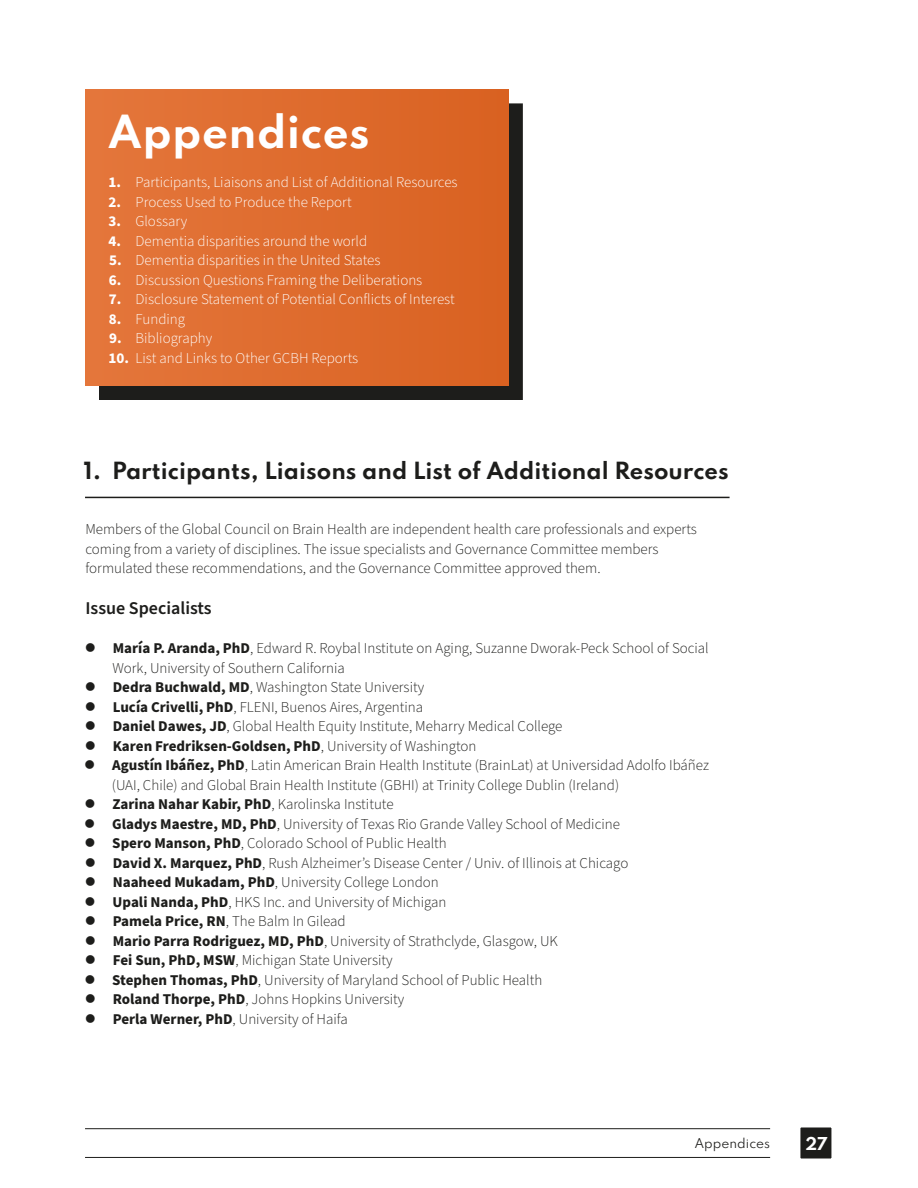
<style>
.page{position:relative;width:918px;height:1188px;background:#fff}
.page>*{position:absolute;margin:0;border:0;box-sizing:border-box;transform-origin:0 0}
.t1{font:700 40.5px "Spartan";letter-spacing:.01em;color:#fff}
.t2{font:700 21px "Spartan";color:#1d1d1b}
.t3{font:600 18px "Source Sans Pro";color:#1d1d1b}
.t4{font:700 15.75px "Spartan";color:#fff}
.t5{font:300 15px/19.5px "Source Sans Pro";color:#1d1d1b}
.t6{font:300 15px "Source Sans Pro";color:#fff}
.t7{font:12px "Spartan";color:#1d1d1b}
.s1{font-weight:700}
</style>
<div class="page">
<hr style="left:85px;top:497px;width:645px;height:1px;background:#1d1d1b">
<div style="left:99px;top:103px;width:424px;height:297px;background:#1d1d1b"></div>
<div style="left:85px;top:90px;width:424px;height:296px;background:linear-gradient(to right,#e4763c,#d96121)"></div>
<div style="left:800px;top:1127px;width:32px;height:32px;background:#1d1d1b"></div>
<div style="left:799px;top:1126px;width:34px;height:34px;border:2px solid #fff"></div>
<hr style="left:85px;top:1157px;width:685px;height:1px;background:#1d1d1b">
<hr style="left:85px;top:1128px;width:685px;height:1px;background:#1d1d1b">
<h1 class="t1" style="left:108px;top:101px;width:263px">Appendices</h1>
<p class="t6" style="left:109px;top:172px;width:351px"><span class="s1">1.</span> Participants, Liaisons and List of Additional Resources</p>
<p class="t6" style="left:109px;top:192px;width:245px"><span class="s1">2.</span> Process Used to Produce the Report</p>
<p class="t6" style="left:109px;top:211px;width:80px"><span class="s1">3.</span> Glossary</p>
<p class="t6" style="left:108px;top:231px;width:260px"><span class="s1">4.</span> Dementia disparities around the world</p>
<p class="t6" style="left:109px;top:250px;width:273px"><span class="s1">5.</span> Dementia disparities in the United States</p>
<p class="t6" style="left:109px;top:270px;width:315px"><span class="s1">6.</span> Discussion Questions Framing the Deliberations</p>
<p class="t6" style="left:109px;top:289px;width:348px"><span class="s1">7.</span> Disclosure Statement of Potential Conflicts of Interest</p>
<p class="t6" style="left:109px;top:309px;width:78px"><span class="s1">8.</span> Funding</p>
<p class="t6" style="left:109px;top:328px;width:105px"><span class="s1">9.</span> Bibliography</p>
<p class="t6" style="left:109px;top:348px;width:251px"><span class="s1">10.</span> List and Links to Other GCBH Reports</p>
<h2 class="t2" style="left:84px;top:454px;width:646px">1. Participants, Liaisons and List of Additional Resources</h2>
<p class="t5" style="left:85px;top:520px;width:613px">Members of the Global Council on Brain Health are independent health care professionals and experts coming from a variety of disciplines. The issue specialists and Governance Committee members formulated these recommendations, and the Governance Committee approved them.</p>
<p class="t3" style="left:86px;top:596px;width:128px">Issue Specialists</p>
<p class="t5" style="left:112px;top:639px;width:599px"><span class="s1">María P. Aranda, PhD</span>, Edward R. Roybal Institute on Aging, Suzanne Dworak-Peck School of Social Work, University of Southern California<br><span class="s1">Dedra Buchwald, MD</span>, Washington State University<br><span class="s1">Lucía Crivelli, PhD</span>, FLENI, Buenos Aires, Argentina<br><span class="s1">Daniel Dawes, JD</span>, Global Health Equity Institute, Meharry Medical College<br><span class="s1">Karen Fredriksen-Goldsen, PhD</span>, University of Washington<br><span class="s1">Agustín Ibáñez, PhD</span>, Latin American Brain Health Institute (BrainLat) at Universidad Adolfo Ibáñez (UAI, Chile) and Global Brain Health Institute (GBHI) at Trinity College Dublin (Ireland)<br><span class="s1">Zarina Nahar Kabir, PhD</span>, Karolinska Institute<br><span class="s1">Gladys Maestre, MD, PhD</span>, University of Texas Rio Grande Valley School of Medicine<br><span class="s1">Spero Manson, PhD</span>, Colorado School of Public Health<br><span class="s1">David X. Marquez, PhD</span>, Rush Alzheimer’s Disease Center / Univ. of Illinois at Chicago<br><span class="s1">Naaheed Mukadam, PhD</span>, University College London<br><span class="s1">Upali Nanda, PhD</span>, HKS Inc. and University of Michigan<br><span class="s1">Pamela Price, RN</span>, The Balm In Gilead<br><span class="s1">Mario Parra Rodriguez, MD, PhD</span>, University of Strathclyde, Glasgow, UK<br><span class="s1">Fei Sun, PhD, MSW</span>, Michigan State University<br><span class="s1">Stephen Thomas, PhD</span>, University of Maryland School of Public Health<br><span class="s1">Roland Thorpe, PhD</span>, Johns Hopkins University<br><span class="s1">Perla Werner, PhD</span>, University of Haifa</p>
<p class="t7" style="left:694px;top:1134px;width:77px">Appendices</p>
<p class="t4" style="left:806px;top:1131px;width:23px">27</p>
</div>
